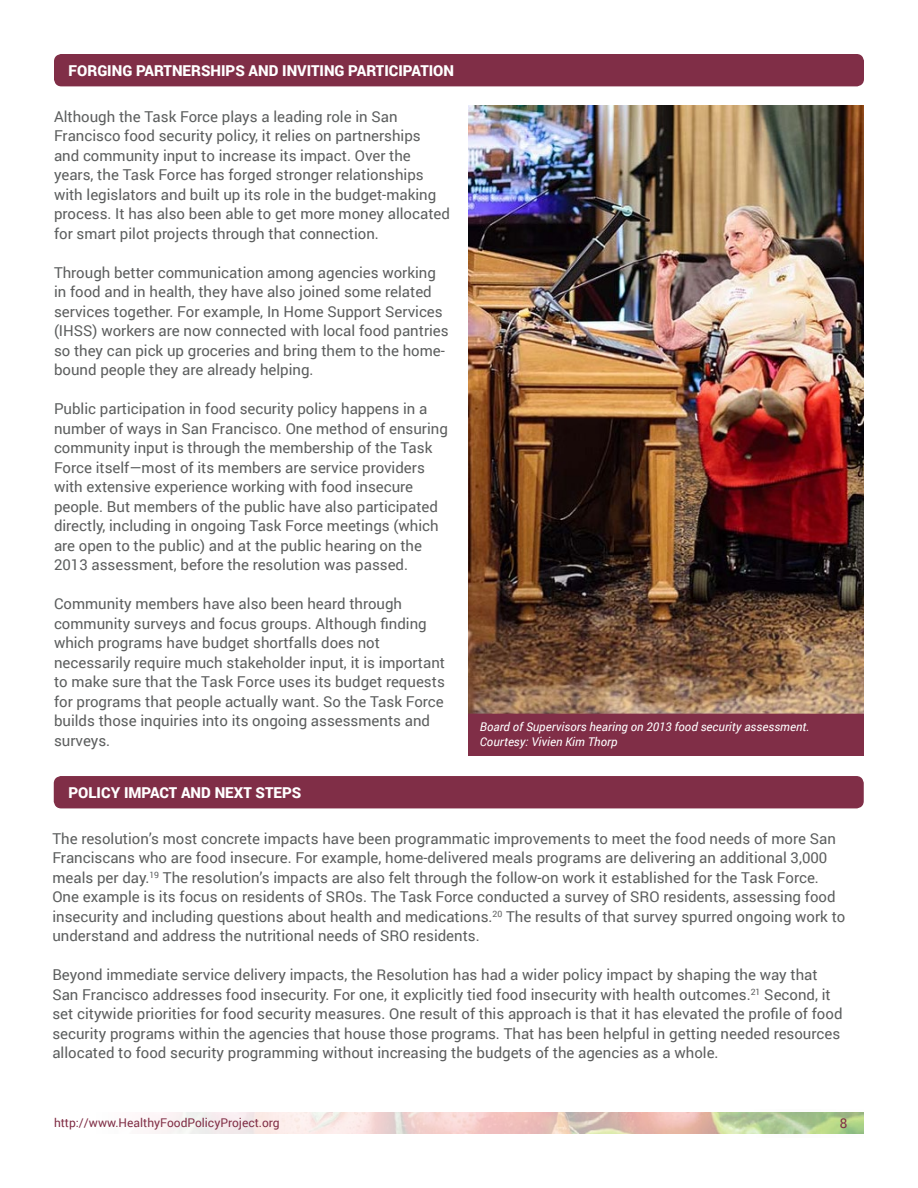
<style>
.page{position:relative;width:918px;height:1188px;background:#fff}
.page>*{position:absolute;margin:0;border:0;box-sizing:border-box;transform-origin:0 0}
.t1{font:15px/19.5px "Roboto";color:#5c5e5e}
.t2{font:900 15px "Roboto";color:#fff}
.t3{font:13.5px "Roboto";color:#802e45}
.t4{font:italic 12px/14.4px "Roboto";color:#fff}
.t5{font:12px "Roboto";color:#802e45}
</style>
<div class="page">
<svg style="left:155px;top:1112px;width:709px;height:22px;background:#e2d2c2"></svg>
<div style="left:55px;top:55px;width:808px;height:31px;background:#802e47;border-radius:7px"></div>
<div style="left:54px;top:54px;width:810px;height:32px;border:2px solid #802e47;border-radius:7px"></div>
<img style="left:468px;top:106px;width:396px;height:608px">
<div style="left:468px;top:714px;width:396px;height:42px;background:#802e47"></div>
<div style="left:55px;top:777px;width:808px;height:31px;background:#802e47;border-radius:7px"></div>
<div style="left:54px;top:776px;width:810px;height:32px;border:2px solid #802e47;border-radius:7px"></div>
<p class="t2" style="left:69px;top:60px;width:387px">FORGING PARTNERSHIPS AND INVITING PARTICIPATION</p>
<p class="t1" style="left:54px;top:106px;width:398px">Although the Task Force plays a leading role in San Francisco food security policy, it relies on partnerships<br>and community input to increase its impact. Over the years, the Task Force has forged stronger relationships with legislators and built up its role in the budget-making process. It has also been able to get more money allocated for smart pilot projects through that connection.</p>
<p class="t1" style="left:54px;top:262px;width:396px">Through better communication among agencies working in food and in health, they have also joined some related services together. For example, In Home Support Services (IHSS) workers are now connected with local food pantries so they can pick up groceries and bring them to the home&shy;bound people they are already helping.</p>
<p class="t1" style="left:54px;top:398px;width:395px">Public participation in food security policy happens in a number of ways in San Francisco. One method of ensuring community input is through the membership of the Task Force itself—most of its members are service providers with extensive experience working with food insecure people. But members of the public have also participated directly, including in ongoing Task Force meetings (which are open to the public) and at the public hearing on the 2013 assessment, before the resolution was passed.</p>
<p class="t1" style="left:54px;top:593px;width:393px">Community members have also been heard through community surveys and focus groups. Although finding which programs have budget shortfalls does not necessarily require much stakeholder input, it is important to make sure that the Task Force uses its budget requests for programs that people actually want. So the Task Force builds those inquiries into its ongoing assessments and surveys.</p>
<p class="t4" style="left:480px;top:719px;width:331px">Board of Supervisors hearing on 2013 food security assessment.<br>Courtesy: Vivien Kim Thorp</p>
<p class="t2" style="left:68px;top:782px;width:235px">POLICY IMPACT AND NEXT STEPS</p>
<p class="t1" style="left:52px;top:828px;width:795px">The resolution’s most concrete impacts have been programmatic improvements to meet the food needs of more San Franciscans who are food insecure. For example, home-delivered meals programs are delivering an additional 3,000 meals per day.<sup>19</sup> The resolution’s impacts are also felt through the follow-on work it established for the Task Force.<br>One example is its focus on residents of SROs. The Task Force conducted a survey of SRO residents, assessing food insecurity and including questions about health and medications.<sup>20</sup> The results of that survey spurred ongoing work to understand and address the nutritional needs of SRO residents.</p>
<p class="t1" style="left:52px;top:964px;width:792px">Beyond immediate service delivery impacts, the Resolution has had a wider policy impact by shaping the way that San Francisco addresses food insecurity. For one, it explicitly tied food insecurity with health outcomes.<sup>21</sup> Second, it set citywide priorities for food security measures. One result of this approach is that it has elevated the profile of food security programs within the agencies that house those programs. That has been helpful in getting needed resources allocated to food security programming without increasing the budgets of the agencies as a whole.</p>
<p class="t5" style="left:54px;top:1115px;width:227px">http://www.HealthyFoodPolicyProject.org</p>
<p class="t3" style="left:840px;top:1114px;width:9px">8</p>
</div>
